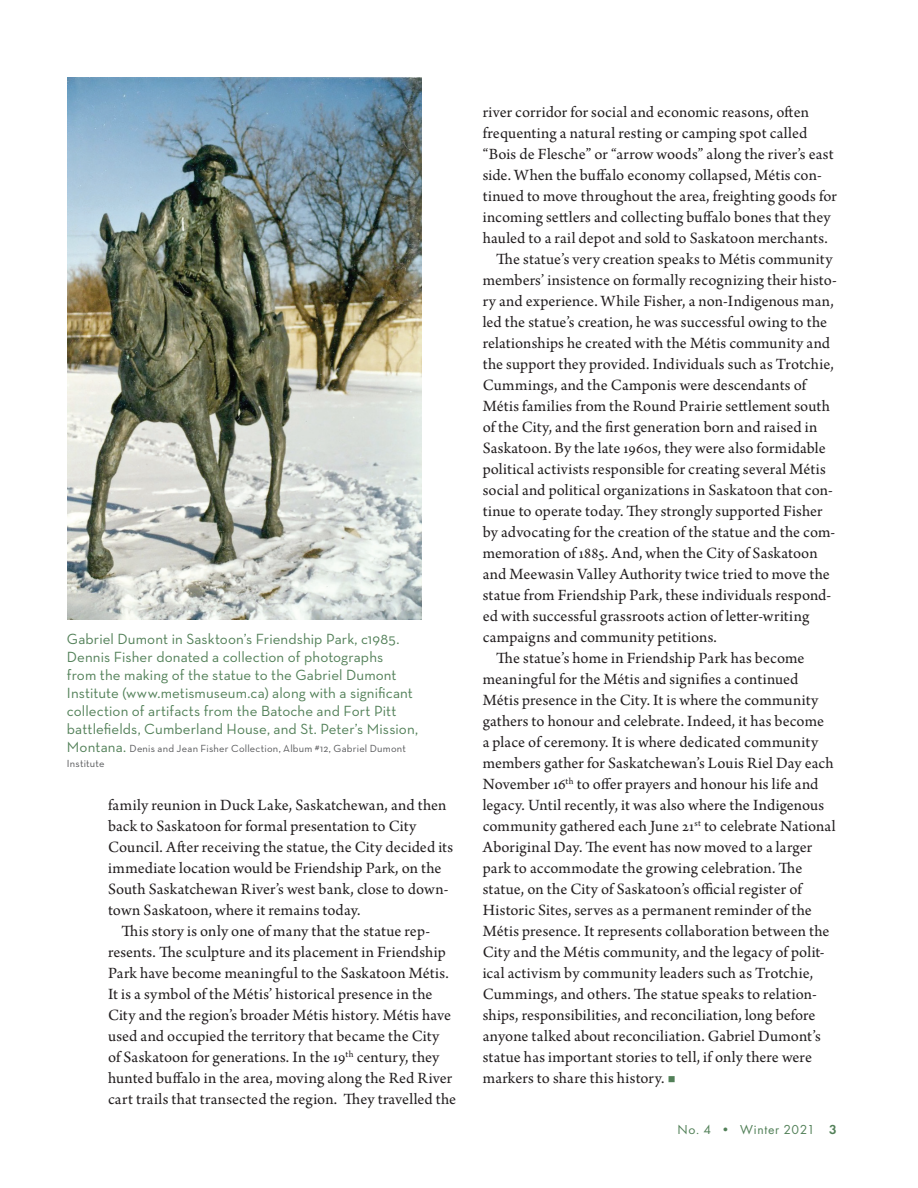
<style>
.page{position:relative;width:918px;height:1188px;background:#fff}
.page>*{position:absolute;margin:0;border:0;box-sizing:border-box;transform-origin:0 0}
.body{font:16.5px/21px "Arno Pro";letter-spacing:.005em;color:#231f20}
.t1{font:15px/18px "Neutra Text";letter-spacing:.005em;color:#528058}
.t2{font:13.5px "Futura PT";letter-spacing:.05em;color:#528058}
.t3{font:10.5px/15px "Neutra Text";letter-spacing:.02em;color:#57585a}
.s1{font-size:15px;color:#528058}
.s2{color:#528058}
.s3{font-weight:600}
</style>
<div class="page">
<img style="left:67px;top:78px;width:354px;height:541px">
<p class="t1" style="left:67px;top:630px;width:353px">Gabriel Dumont in Sasktoon’s Friendship Park, c1985.<br>Dennis Fisher donated a collection of photographs<br>from the making of the statue to the Gabriel Dumont Institute (www.metismuseum.ca) along with a significant collection of artifacts from the Batoche and Fort Pitt battlefields, Cumberland House, and St. Peter’s Mission,</p>
<p class="t3" style="left:67px;top:741px;width:341px"><span class="s1">Montana.</span> Denis and Jean Fisher Collection, Album #12, Gabriel Dumont<br>Institute</p>
<p class="body" style="left:108px;top:795px;width:347px">family reunion in Duck Lake, Saskatchewan, and then back to Saskatoon for formal presentation to City Council. After receiving the statue, the City decided its immediate location would be Friendship Park, on the South Saskatchewan River’s west bank, close to down&shy;town Saskatoon, where it remains today.</p>
<p class="body" style="left:108px;top:921px;width:350px;text-indent:14px">This story is only one of many that the statue rep&shy;resents. The sculpture and its placement in Friendship Park have become meaningful to the Saskatoon Métis.<br>It is a symbol of the Métis’ historical presence in the City and the region’s broader Métis history. Métis have used and occupied the territory that became the City<br>of Saskatoon for generations. In the 19<sup>th</sup> century, they hunted buffalo in the area, moving along the Red River cart trails that transected the region. They travelled the</p>
<p class="body" style="left:483px;top:102px;width:356px">river corridor for social and economic reasons, often frequenting a natural resting or camping spot called “Bois de Flesche” or “arrow woods” along the river’s east side. When the buffalo economy collapsed, Métis con&shy;tinued to move throughout the area, freighting goods for incoming settlers and collecting buffalo bones that they hauled to a rail depot and sold to Saskatoon merchants.</p>
<p class="body" style="left:483px;top:249px;width:356px;text-indent:14px">The statue’s very creation speaks to Métis community members’ insistence on formally recognizing their histo&shy;ry and experience. While Fisher, a non-Indigenous man, led the statue’s creation, he was successful owing to the relationships he created with the Métis community and the support they provided. Individuals such as Trotchie, Cummings, and the Camponis were descendants of Métis families from the Round Prairie settlement south of the City, and the first generation born and raised in Saskatoon. By the late 1960s, they were also formidable political activists responsible for creating several Métis social and political organizations in Saskatoon that con&shy;tinue to operate today. They strongly supported Fisher by advocating for the creation of the statue and the com&shy;memoration of 1885. And, when the City of Saskatoon and Meewasin Valley Authority twice tried to move the statue from Friendship Park, these individuals respond&shy;ed with successful grassroots action of letter-writing campaigns and community petitions.</p>
<p class="body" style="left:483px;top:648px;width:354px;text-indent:14px">The statue’s home in Friendship Park has become meaningful for the Métis and signifies a continued Métis presence in the City. It is where the community gathers to honour and celebrate. Indeed, it has become<br>a place of ceremony. It is where dedicated community members gather for Saskatchewan’s Louis Riel Day each November 16<sup>th</sup> to offer prayers and honour his life and legacy. Until recently, it was also where the Indigenous community gathered each June 21<sup>st</sup> to celebrate National Aboriginal Day. The event has now moved to a larger park to accommodate the growing celebration. The statue, on the City of Saskatoon’s official register of Historic Sites, serves as a permanent reminder of the Métis presence. It represents collaboration between the City and the Métis community, and the legacy of polit&shy;ical activism by community leaders such as Trotchie, Cummings, and others. The statue speaks to relation&shy;ships, responsibilities, and reconciliation, long before anyone talked about reconciliation. Gabriel Dumont’s statue has important stories to tell, if only there were markers to share this history. <span class="s2">■</span></p>
<p class="t2" style="left:677px;top:1121px;width:161px">No. 4 • Winter 2021 <span class="s3">3</span></p>
</div>
